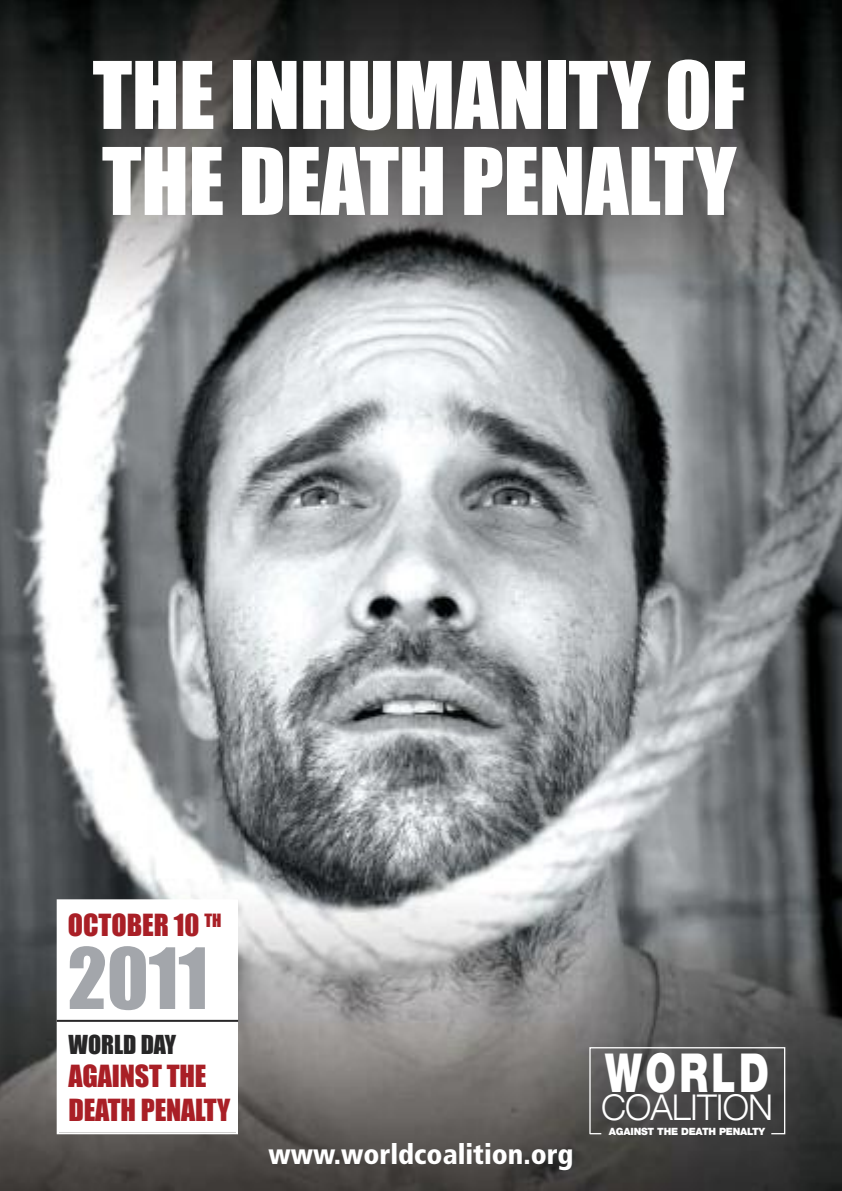
<style>
.page{position:relative;width:842px;height:1191px;background:#fff}
.page>*{position:absolute;margin:0;border:0;box-sizing:border-box;transform-origin:0 0}
.t1{font:86px/86px "Impact";letter-spacing:-.005em;color:#fff}
.t2{font:78px "Impact";color:#a3a6ab}
.t3{font:900 53.8px "Helvetica Neue";letter-spacing:.09em;color:#fff;scale:.71 1}
.t4{font:300 35.4px "Helvetica Neue";letter-spacing:-.025em;color:#fff}
.t5{font:28px/33.6px "Impact";letter-spacing:-.005em;color:#a91f26}
.t6{font:900 condensed 28px "Frutiger";color:#fff}
.t7{font:24px "Impact";color:#272627}
.t8{font:900 10px "Helvetica Neue";letter-spacing:-.02em;color:#fff}
</style>
<div class="page">
<img style="left:0;top:0;width:842px;height:1191px">
<div style="left:59px;top:901px;width:177px;height:231px;background:#fff"></div>
<div style="left:57px;top:899px;width:181px;height:235px;border:2px solid #fff"></div>
<hr style="left:57px;top:1019px;width:181px;height:2px;background:#272627">
<svg style="left:589px;top:1046px;width:197px;height:89px;background:#4f4f4f"></svg>
<h1 class="t1" style="left:93px;top:52px;width:655px">THE INHUMANITY OF<br>THE DEATH PENALTY</h1>
<p class="t5" style="left:68px;top:908px;width:155px">OCTOBER 10 <sup>TH</sup></p>
<h2 class="t2" style="left:68px;top:930px;width:142px">2011</h2>
<p class="t7" style="left:68px;top:1029px;width:109px">WORLD DAY</p>
<p class="t5" style="left:68px;top:1059px;width:164px">AGAINST THE<br>DEATH PENALTY</p>
<p class="t6" style="left:268px;top:1142px;width:306px">www.worldcoalition.org</p>
<h3 class="t3" style="left:605px;top:1054px;width:233px">WORLD</h3>
<p class="t4" style="left:601px;top:1086px;width:174px">COALITION</p>
<p class="t8" style="left:609px;top:1128px;width:158px">AGAINST THE DEATH PENALTY</p>
</div>
